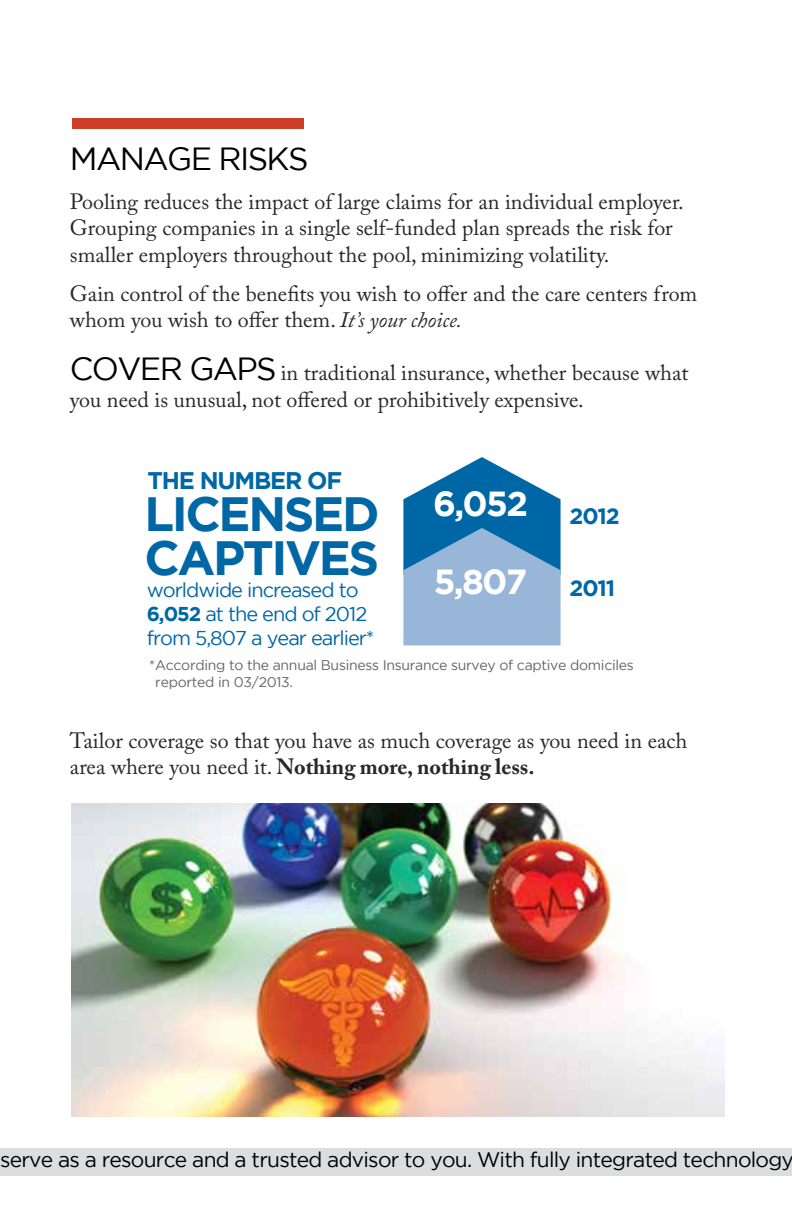
<style>
.page{position:relative;width:792px;height:1224px;background:#fff}
.page>*{position:absolute;margin:0;border:0;box-sizing:border-box;transform-origin:0 0}
.t1{font:700 48px/44px "Gotham";letter-spacing:-.05em;color:#0067a6}
.t2{font:700 34.8px "Gotham";letter-spacing:-.05em;color:#fff}
.t3{font:32px "Gotham";letter-spacing:-.05em;color:#000}
.t4{font:700 24px "Gotham";letter-spacing:-.05em;color:#0067a6}
.t5{font:700 22.4px "Gotham";letter-spacing:-.05em;color:#0067a6}
.t6{font:22px/26.4px "Adobe Caslon Pro";color:#292829}
.t7{font:21px "Gotham";letter-spacing:-.035em;color:#000}
.t8{font:20px/24px "Gotham";letter-spacing:-.05em;color:#0067a6}
.t9{font:14px/16.8px "Gotham";letter-spacing:-.02em;color:#636466}
.s1{font-style:italic}
.s2{font-family:"Gotham";font-size:32px;color:#000}
.s3{font-weight:700}
</style>
<div class="page">
<div style="left:0;top:1148px;width:792px;height:27px;background:#dcddde"></div>
<svg style="left:403px;top:457px;width:158px;height:188px;background:#6aa0c9"></svg>
<div style="left:72px;top:119px;width:232px;height:10px;background:#ce3d27"></div>
<img style="left:71px;top:803px;width:653px;height:313px">
<h3 class="t3" style="left:70px;top:140px;width:240px">MANAGE RISKS</h3>
<p class="t6" style="left:70px;top:188px;width:615px">Pooling reduces the impact of large claims for an individual employer.<br>Grouping companies in a single self-funded plan spreads the risk for smaller employers throughout the pool, minimizing volatility.</p>
<p class="t6" style="left:70px;top:280px;width:629px">Gain control of the benefits you wish to offer and the care centers from whom you wish to offer them. <span class="s1">It’s your choice.</span></p>
<p class="t6" style="left:70px;top:360px;width:620px"><span class="s2">COVER GAPS</span> in traditional insurance, whether because what you need is unusual, not offered or prohibitively expensive.</p>
<p class="t4" style="left:147px;top:466px;width:196px">THE NUMBER OF</p>
<h1 class="t1" style="left:145px;top:491px;width:236px">LICENSED<br>CAPTIVES</h1>
<p class="t8" style="left:147px;top:578px;width:229px">worldwide increased to<br><span class="s3">6,052</span> at the end of 2012 from 5,807 a year earlier*</p>
<h2 class="t2" style="left:433px;top:484px;width:96px">6,052</h2>
<h2 class="t2" style="left:434px;top:561px;width:95px">5,807</h2>
<p class="t5" style="left:570px;top:503px;width:52px">2012</p>
<p class="t5" style="left:570px;top:575px;width:47px">2011</p>
<p class="t9" style="left:155px;top:657px;width:480px;text-indent:-6px">*According to the annual Business Insurance survey of captive domiciles reported in 03/2013.</p>
<p class="t6" style="left:70px;top:727px;width:619px">Tailor coverage so that you have as much coverage as you need in each area where you need it. <span class="s3">Nothing more, nothing less.</span></p>
<p class="t7" style="left:0;top:1148px;width:796px">serve as a resource and a trusted advisor to you. With fully integrated technology</p>
</div>
